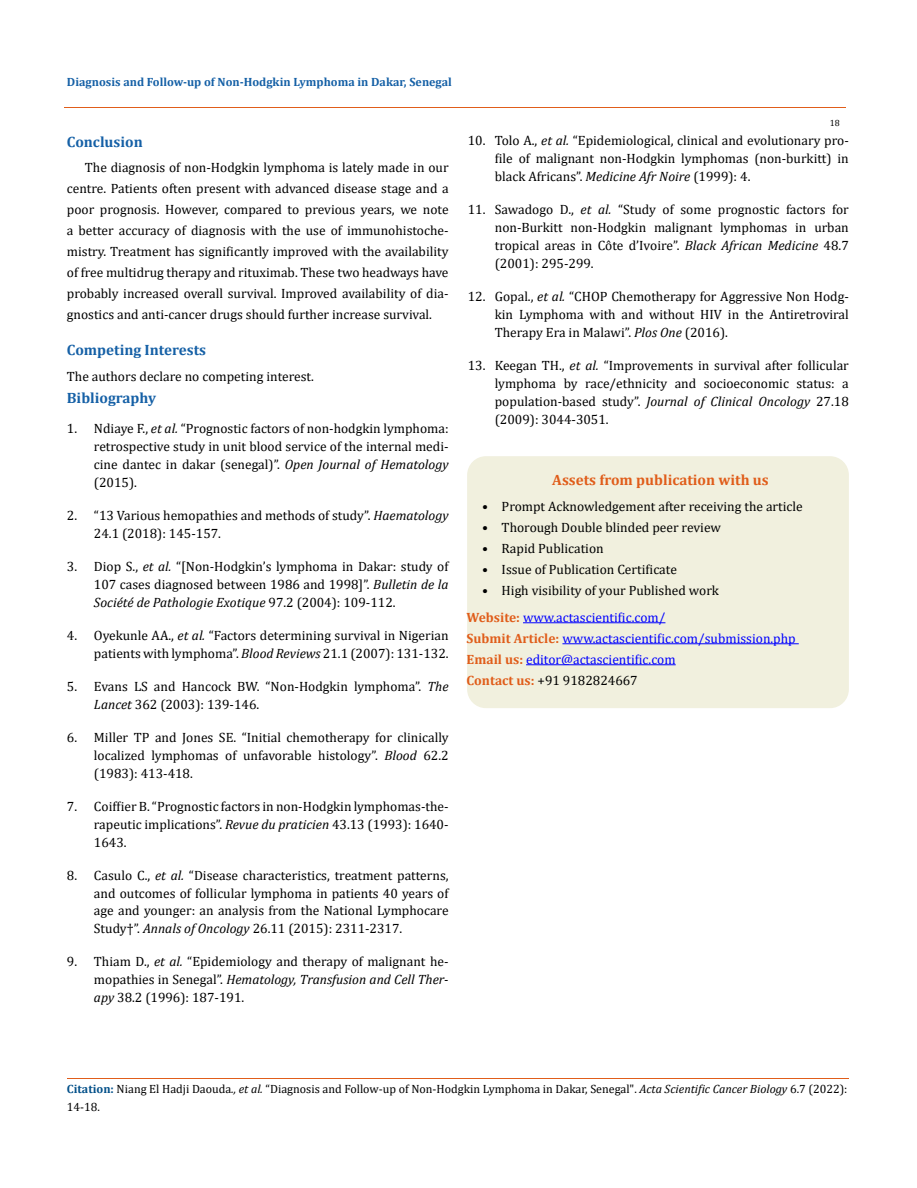
<style>
.page{position:relative;width:917px;height:1188px;background:#fff}
.page>*{position:absolute;margin:0;border:0;box-sizing:border-box;transform-origin:0 0}
.t1{font:700 15px "Cambria";color:#1560a6}
.t2{font:700 15px "Cambria";color:#e05d1a}
.t3{font:13.5px/18px "Cambria";color:#000;text-align:justify}
.t4{font:13.5px/21px "Cambria";color:#00f}
.t5{font:12px/18px "Cambria";color:#000}
.t6{font:700 12px "Cambria";color:#1560a6}
.t7{font:9px "Cambria";color:#000}
.s1{font-style:italic}
.s2{font-weight:700;color:#e05d1a}
.s3{color:#000}
.s4{font-weight:700;color:#035089}
</style>
<div class="page">
<hr style="left:64px;top:108px;width:781px;height:1px;background:#e05d1a">
<hr style="left:67px;top:1078px;width:781px;height:1px;background:#e05d1a">
<div style="left:468px;top:457px;width:380px;height:250px;background:#f1f0de;border-radius:18px"></div>
<div style="left:467px;top:456px;width:381px;height:252px;border:2px solid #f1f0de;border-radius:18px"></div>
<hr style="left:523px;top:622px;width:142px;height:1px;background:#00f">
<hr style="left:562px;top:643px;width:236px;height:1px;background:#00f">
<hr style="left:526px;top:664px;width:149px;height:1px;background:#00f">
<p class="t6" style="left:67px;top:73px;width:386px">Diagnosis and Follow-up of Non-Hodgkin Lymphoma in Dakar, Senegal</p>
<p class="t1" style="left:67px;top:131px;width:77px">Conclusion</p>
<p class="t3" style="left:67px;top:157px;width:383px;line-height:21px;text-indent:18px">The diagnosis of non-Hodgkin lymphoma is lately made in our centre. Patients often present with advanced disease stage and a poor prognosis. However, compared to previous years, we note a better accuracy of diagnosis with the use of immunohistoche&shy;mistry. Treatment has significantly improved with the availability of free multidrug therapy and rituximab. These two headways have probably increased overall survival. Improved availability of dia&shy;gnostics and anti-cancer drugs should further increase survival.</p>
<p class="t1" style="left:67px;top:339px;width:141px">Competing Interests</p>
<p class="t3" style="left:67px;top:367px;width:249px">The authors declare no competing interest.</p>
<p class="t1" style="left:67px;top:387px;width:91px">Bibliography</p>
<p class="t3" style="left:94px;top:419px;width:356px;text-indent:-27px">1. Ndiaye F., <span class="s1">et al.</span> “Prognostic factors of non-hodgkin lymphoma: retrospective study in unit blood service of the internal medi&shy;cine dantec in dakar (senegal)”. <span class="s1">Open Journal of Hematology </span>(2015).</p>
<p class="t3" style="left:94px;top:506px;width:356px;text-indent:-27px">2. “13 Various hemopathies and methods of study”. <span class="s1">Haematology<br></span>24.1 (2018): 145-157.</p>
<p class="t3" style="left:94px;top:557px;width:356px;text-indent:-27px">3. Diop S., <span class="s1">et al.</span> “[Non-Hodgkin’s lymphoma in Dakar: study of 107 cases diagnosed between 1986 and 1998]”. <span class="s1">Bulletin de la Société de Pathologie Exotique</span> 97.2 (2004): 109‑112.</p>
<p class="t3" style="left:67px;top:626px;width:383px;text-align:right">4. Oyekunle AA., <span class="s1">et al.</span> “Factors determining survival in Nigerian patients with lymphoma”. <span class="s1">Blood Reviews</span> 21.1 (2007): 131-132.</p>
<p class="t3" style="left:94px;top:677px;width:356px;text-indent:-27px">5. Evans LS and Hancock BW. “Non-Hodgkin lymphoma”. <span class="s1">The<br>Lancet</span> 362 (2003): 139-146.</p>
<p class="t3" style="left:94px;top:728px;width:356px;text-indent:-27px">6. Miller TP and Jones SE. “Initial chemotherapy for clinically localized lymphomas of unfavorable histology”. <span class="s1">Blood</span> 62.2 (1983): 413-418.</p>
<p class="t3" style="left:94px;top:797px;width:356px;text-indent:-27px">7. Coiffier B. “Prognostic factors in non-Hodgkin lymphomas-the&shy;rapeutic implications”. <span class="s1">Revue du praticien</span> 43.13 (1993): 1640- 1643.</p>
<p class="t3" style="left:94px;top:866px;width:356px;text-indent:-27px">8. Casulo C., <span class="s1">et al.</span> “Disease characteristics, treatment patterns, and outcomes of follicular lymphoma in patients 40 years of age and younger: an analysis from the National Lymphocare Study†”. <span class="s1">Annals of Oncology</span> 26.11 (2015): 2311‑2317.</p>
<p class="t3" style="left:94px;top:953px;width:356px;text-indent:-27px">9. Thiam D., <span class="s1">et al.</span> “Epidemiology and therapy of malignant he&shy;mopathies in Senegal”. <span class="s1">Hematology, Transfusion and Cell Ther&shy;apy</span> 38.2 (1996): 187‑191.</p>
<p class="t7" style="left:829px;top:118px;width:11px">18</p>
<p class="t3" style="left:495px;top:132px;width:355px;text-indent:-27px">10. Tolo A., <span class="s1">et al.</span> “Epidemiological, clinical and evolutionary pro&shy;file of malignant non-Hodgkin lymphomas (non-burkitt) in black Africans”. <span class="s1">Medicine Afr Noire</span> (1999): 4.</p>
<p class="t3" style="left:495px;top:201px;width:355px;text-indent:-27px">11. Sawadogo D., <span class="s1">et al.</span> “Study of some prognostic factors for non-Burkitt non-Hodgkin malignant lymphomas in urban tropical areas in Côte d’Ivoire”. <span class="s1">Black African Medicine</span> 48.7 (2001): 295-299.</p>
<p class="t3" style="left:495px;top:288px;width:355px;text-indent:-27px">12. Gopal., <span class="s1">et al.</span> “CHOP Chemotherapy for Aggressive Non Hodg&shy;kin Lymphoma with and without HIV in the Antiretroviral Therapy Era in Malawi”. <span class="s1">Plos One</span> (2016).</p>
<p class="t3" style="left:495px;top:357px;width:355px;text-indent:-27px">13. Keegan TH., <span class="s1">et al.</span> “Improvements in survival after follicular lymphoma by race/ethnicity and socioeconomic status: a population-based study”. <span class="s1">Journal of Clinical Oncology</span> 27.18 (2009): 3044-3051.</p>
<p class="t2" style="left:552px;top:469px;width:218px">Assets from publication with us</p>
<p class="t3" style="left:482px;top:497px;width:322px">• Prompt Acknowledgement after receiving the article</p>
<p class="t3" style="left:482px;top:518px;width:240px">• Thorough Double blinded peer review</p>
<p class="t3" style="left:482px;top:539px;width:123px">• Rapid Publication</p>
<p class="t3" style="left:482px;top:560px;width:196px">• Issue of Publication Certificate</p>
<p class="t3" style="left:482px;top:581px;width:238px">• High visibility of your Published work</p>
<p class="t4" style="left:466px;top:607px;width:330px"><span class="s2">Website:</span> www.actascientific.com/<br><span class="s2">Submit Article:</span> www.actascientific.com/submission.php <span class="s2">Email us:</span> editor@actascientific.com<br><span class="s2">Contact us:</span> <span class="s3">+91 9182824667</span></p>
<p class="t5" style="left:67px;top:1080px;width:782px"><span class="s4">Citation:</span> Niang El Hadji Daouda<span class="s1">., et al.</span> “Diagnosis and Follow-up of Non-Hodgkin Lymphoma in Dakar, Senegal". <span class="s1">Acta Scientific Cancer Biology</span> 6.7 (2022):<br>14-18.</p>
</div>
